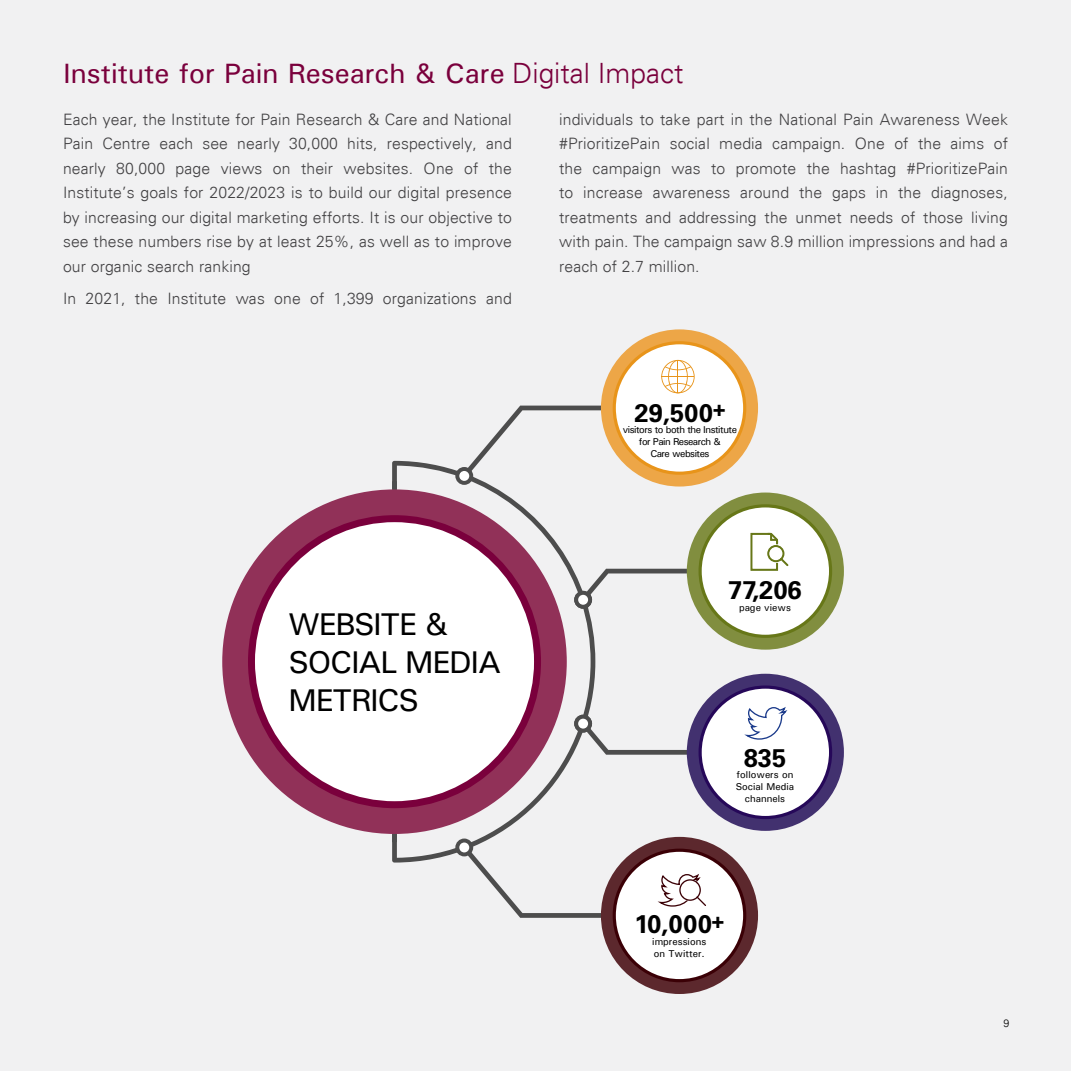
<style>
.page{position:relative;width:1071px;height:1071px;background:#f1f1f2}
.page>*{position:absolute;margin:0;border:0;box-sizing:border-box;transform-origin:0 0}
.t1{font:500 31.5px/37.8px "Univers";letter-spacing:-.04em;color:#000}
.t2{font:500 28px "Univers";color:#7a003c}
.t3{font:700 25.55px "Univers LT Std";color:#000}
.t4{font:300 15.75px/24.5px "Univers";letter-spacing:.01em;color:#414042;text-align:justify}
.t5{font:300 10.5px "Univers";color:#000}
.t6{font:500 9.97px/11.9px "Univers";color:#000;text-align:center}
.t7{font:500 9.97px/11.9px "Univers";letter-spacing:-.05em;color:#000;text-align:center}
.s1{font-weight:300}
</style>
<div class="page">
<svg style="left:392px;top:461px;width:203px;height:402px"></svg>
<svg style="left:455px;top:839px;width:18px;height:17px"></svg>
<div style="left:459px;top:843px;width:10px;height:9px;background:#fff;border-radius:50%"></div>
<svg style="left:468px;top:852px;width:143px;height:66px"></svg>
<div style="left:601px;top:837px;width:157px;height:157px;background:#5c282d;border-radius:50%"></div>
<svg style="left:613px;top:849px;width:133px;height:133px"></svg>
<div style="left:616px;top:852px;width:127px;height:127px;background:#fff;border-radius:50%"></div>
<div style="left:574px;top:715px;width:18px;height:18px;background:#4d4d4d;border-radius:50%"></div>
<div style="left:578px;top:719px;width:10px;height:10px;background:#fff;border-radius:50%"></div>
<svg style="left:586px;top:728px;width:105px;height:27px"></svg>
<div style="left:687px;top:674px;width:157px;height:157px;background:#42316f;border-radius:50%"></div>
<svg style="left:699px;top:686px;width:133px;height:133px"></svg>
<div style="left:702px;top:689px;width:127px;height:127px;background:#fff;border-radius:50%"></div>
<div style="left:574px;top:591px;width:18px;height:18px;background:#4d4d4d;border-radius:50%"></div>
<div style="left:578px;top:595px;width:10px;height:10px;background:#fff;border-radius:50%"></div>
<svg style="left:586px;top:569px;width:104px;height:26px"></svg>
<div style="left:687px;top:493px;width:157px;height:157px;background:#818e3f;border-radius:50%"></div>
<svg style="left:699px;top:504px;width:133px;height:134px"></svg>
<div style="left:702px;top:507px;width:127px;height:128px;background:#fff;border-radius:50%"></div>
<div style="left:455px;top:467px;width:18px;height:18px;background:#4d4d4d;border-radius:50%"></div>
<div style="left:459px;top:471px;width:10px;height:10px;background:#fff;border-radius:50%"></div>
<svg style="left:468px;top:406px;width:142px;height:65px"></svg>
<div style="left:601px;top:329px;width:157px;height:158px;background:#eda647;border-radius:50%"></div>
<svg style="left:613px;top:341px;width:133px;height:134px"></svg>
<div style="left:616px;top:344px;width:127px;height:128px;background:#fff;border-radius:50%"></div>
<svg style="left:392px;top:481px;width:5px;height:361px"></svg>
<div style="left:222px;top:489px;width:345px;height:345px;background:#913158;border-radius:50%"></div>
<div style="left:248px;top:515px;width:293px;height:293px;background:#7a003c;border-radius:50%"></div>
<div style="left:255px;top:522px;width:279px;height:279px;background:#fff;border-radius:50%"></div>
<svg style="left:661px;top:360px;width:34px;height:33px"></svg>
<hr style="left:662px;top:376px;width:32px;height:1px;background:#e8941a">
<hr style="left:678px;top:360px;width:1px;height:33px;background:#e8941a">
<svg style="left:751px;top:533px;width:38px;height:38px"></svg>
<svg style="left:744px;top:707px;width:44px;height:33px"></svg>
<svg style="left:657px;top:874px;width:49px;height:33px"></svg>
<p class="t2" style="left:63px;top:56px;width:622px">Institute for Pain Research &amp; Care <span class="s1">Digital Impact</span></p>
<p class="t4" style="left:63px;top:107px;width:450px">Each year, the Institute for Pain Research &amp; Care and National Pain Centre each see nearly 30,000 hits, respectively, and nearly 80,000 page views on their websites. One of the Institute’s goals for 2022/2023 is to build our digital presence by increasing our digital marketing efforts. It is our objective to see these numbers rise by at least 25%, as well as to improve our organic search ranking</p>
<p class="t4" style="left:63px;top:286px;width:450px">In 2021, the Institute was one of 1,399 organizations and</p>
<p class="t4" style="left:559px;top:107px;width:450px">individuals to take part in the National Pain Awareness Week #PrioritizePain social media campaign. One of the aims of the campaign was to promote the hashtag #PrioritizePain to increase awareness around the gaps in the diagnoses, treatments and addressing the unmet needs of those living with pain. The campaign saw 8.9 million impressions and had a reach of 2.7 million.</p>
<p class="t3" style="left:635px;top:398px;width:92px">29,500<sup>+</sup></p>
<p class="t7" style="left:623px;top:424px;width:116px">visitors to both the Institute for Pain Research &amp;<br>Care websites</p>
<p class="t1" style="left:289px;top:605px;width:214px">WEBSITE &amp;<br>SOCIAL MEDIA<br>METRICS</p>
<p class="t3" style="left:728px;top:575px;width:75px">77,206</p>
<p class="t6" style="left:739px;top:601px;width:53px">page views</p>
<p class="t3" style="left:744px;top:743px;width:44px">835</p>
<p class="t6" style="left:736px;top:769px;width:60px">followers on<br>Social Media channels</p>
<p class="t3" style="left:634px;top:909px;width:91px">10,000<sup>+</sup></p>
<p class="t6" style="left:652px;top:935px;width:56px;text-align:left">impressions on Twitter.</p>
<p class="t5" style="left:1003px;top:1017px;width:7px">9</p>
</div>
